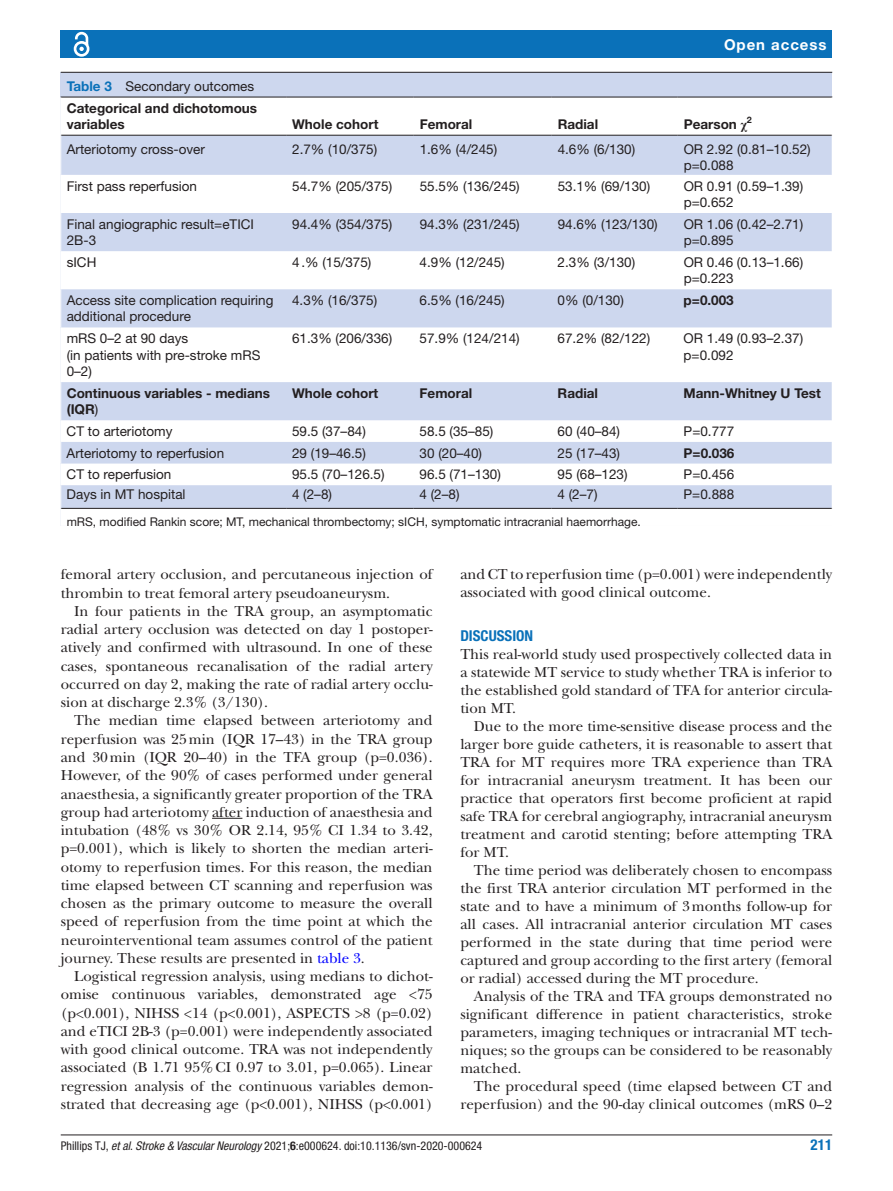
<style>
.page{position:relative;width:893px;height:1191px;background:#fff}
.page>*{position:absolute;margin:0;border:0;box-sizing:border-box;transform-origin:0 0}
.t1{font:15px/18.3px "New Baskerville";color:#231f20;text-align:justify}
.t2{font:700 condensed 15px "Helvetica Neue LT Std";color:#0a71b9}
.t3{font:700 15px "Helvetica Neue LT Std";letter-spacing:.065em;color:#fff}
.t4{font:13.5px/16.5px "Helvetica Neue LT Std";color:#231f20}
.t5{font:700 13.5px/22px "Helvetica Neue LT Std";color:#231f20}
.t6{font:12px "Helvetica Neue LT Std";color:#231f20}
.t7{font:condensed 12px "Helvetica Neue LT Std";color:#231f20}
.s1{color:#0a71b9}
.s2{font-weight:400}
.s3{font-family:"Times New Roman"}
.s4{color:#00f}
.s5{font-style:italic}
.s6{font-weight:700}
</style>
<div class="page">
<hr style="left:61px;top:1134px;width:771px;height:1px;background:#231f20">
<div style="left:61px;top:31px;width:771px;height:27px;background:#0a71b9"></div>
<svg style="left:73px;top:31px;width:17px;height:26px"></svg>
<hr style="left:212px;top:818px;width:30px;height:1px;background:#231f20">
<div style="left:61px;top:73px;width:771px;height:453px;background:#cdd7ee"></div>
<hr style="left:61px;top:72px;width:771px;height:1px;background:#231f20">
<svg style="left:61px;top:98px;width:771px;height:428px;fill:#fff"></svg>
<hr style="left:61px;top:97px;width:225px;height:1px;background:#231f20">
<hr style="left:61px;top:135px;width:225px;height:1px;background:#231f20">
<hr style="left:286px;top:97px;width:128px;height:1px;background:#231f20">
<hr style="left:286px;top:135px;width:128px;height:1px;background:#231f20">
<hr style="left:414px;top:97px;width:138px;height:1px;background:#231f20">
<hr style="left:414px;top:135px;width:138px;height:1px;background:#231f20">
<hr style="left:552px;top:97px;width:126px;height:1px;background:#231f20">
<hr style="left:552px;top:135px;width:126px;height:1px;background:#231f20">
<hr style="left:678px;top:97px;width:154px;height:1px;background:#231f20">
<hr style="left:678px;top:135px;width:154px;height:1px;background:#231f20">
<hr style="left:286px;top:508px;width:128px;height:1px;background:#231f20">
<hr style="left:414px;top:508px;width:138px;height:1px;background:#231f20">
<hr style="left:552px;top:508px;width:126px;height:1px;background:#231f20">
<hr style="left:61px;top:508px;width:225px;height:1px;background:#231f20">
<hr style="left:678px;top:508px;width:154px;height:1px;background:#231f20">
<svg style="left:60px;top:420px;width:1px;height:106px"></svg>
<hr style="left:67px;top:525px;width:765px;height:1px;background:#fff">
<p class="t3" style="left:724px;top:35px;width:104px">Open access</p>
<p class="t5" style="left:67px;top:75px;width:192px"><span class="s1">Table 3</span> <span class="s2">Secondary outcomes<br></span>Categorical and dichotomous</p>
<p class="t5" style="left:67px;top:113px;width:59px">variables</p>
<p class="t5" style="left:292px;top:113px;width:88px">Whole cohort</p>
<p class="t5" style="left:420px;top:113px;width:54px">Femoral</p>
<p class="t5" style="left:558px;top:113px;width:42px">Radial</p>
<p class="t5" style="left:684px;top:113px;width:70px">Pearson <span class="s3">χ</span><sup>2</sup></p>
<p class="t4" style="left:67px;top:141px;width:140px">Arteriotomy cross-over</p>
<p class="t4" style="left:292px;top:141px;width:87px">2.7% (10/375)</p>
<p class="t4" style="left:420px;top:141px;width:79px">1.6% (4/245)</p>
<p class="t4" style="left:558px;top:141px;width:79px">4.6% (6/130)</p>
<p class="t4" style="left:684px;top:141px;width:129px">OR 2.92 (0.81–10.52) p=0.088</p>
<p class="t4" style="left:67px;top:177px;width:132px">First pass reperfusion</p>
<p class="t4" style="left:292px;top:177px;width:102px">54.7% (205/375)</p>
<p class="t4" style="left:420px;top:177px;width:102px">55.5% (136/245)</p>
<p class="t4" style="left:558px;top:177px;width:94px">53.1% (69/130)</p>
<p class="t4" style="left:684px;top:177px;width:121px">OR 0.91 (0.59–1.39) p=0.652</p>
<p class="t4" style="left:67px;top:215px;width:189px">Final angiographic result=eTICI<br>2B-3</p>
<p class="t4" style="left:292px;top:215px;width:102px">94.4% (354/375)</p>
<p class="t4" style="left:420px;top:215px;width:102px">94.3% (231/245)</p>
<p class="t4" style="left:558px;top:215px;width:102px">94.6% (123/130)</p>
<p class="t4" style="left:684px;top:215px;width:121px">OR 1.06 (0.42–2.71) p=0.895</p>
<p class="t4" style="left:67px;top:253px;width:31px">sICH</p>
<p class="t4" style="left:292px;top:253px;width:81px">4.% (15/375)</p>
<p class="t4" style="left:420px;top:253px;width:87px">4.9% (12/245)</p>
<p class="t4" style="left:558px;top:253px;width:79px">2.3% (3/130)</p>
<p class="t4" style="left:684px;top:253px;width:121px">OR 0.46 (0.13–1.66) p=0.223</p>
<p class="t4" style="left:67px;top:292px;width:208px">Access site complication requiring additional procedure</p>
<p class="t4" style="left:292px;top:292px;width:87px">4.3% (16/375)</p>
<p class="t4" style="left:420px;top:292px;width:87px">6.5% (16/245)</p>
<p class="t4" style="left:558px;top:292px;width:68px">0% (0/130)</p>
<p class="t5" style="left:684px;top:289px;width:52px">p=0.003</p>
<p class="t4" style="left:67px;top:330px;width:195px">mRS 0–2 at 90 days<br>(in patients with pre-stroke mRS<br>0–2)</p>
<p class="t4" style="left:292px;top:330px;width:102px">61.3% (206/336)</p>
<p class="t4" style="left:420px;top:330px;width:102px">57.9% (124/214)</p>
<p class="t4" style="left:558px;top:330px;width:94px">67.2% (82/122)</p>
<p class="t4" style="left:684px;top:330px;width:121px">OR 1.49 (0.93–2.37) p=0.092</p>
<p class="t5" style="left:67px;top:384px;width:205px;line-height:16.5px">Continuous variables - medians (IQR<span class="s2">)</span></p>
<p class="t5" style="left:292px;top:381px;width:88px">Whole cohort</p>
<p class="t5" style="left:420px;top:381px;width:54px">Femoral</p>
<p class="t5" style="left:558px;top:381px;width:42px">Radial</p>
<p class="t5" style="left:684px;top:381px;width:139px">Mann-Whitney U Test</p>
<p class="t4" style="left:67px;top:423px;width:107px">CT to arteriotomy</p>
<p class="t4" style="left:292px;top:423px;width:75px">59.5 (37–84)</p>
<p class="t4" style="left:420px;top:423px;width:75px">58.5 (35–85)</p>
<p class="t4" style="left:558px;top:423px;width:64px">60 (40–84)</p>
<p class="t4" style="left:684px;top:423px;width:52px">P=0.777</p>
<p class="t4" style="left:67px;top:444px;width:159px">Arteriotomy to reperfusion</p>
<p class="t4" style="left:292px;top:444px;width:75px">29 (19–46.5)</p>
<p class="t4" style="left:420px;top:444px;width:64px">30 (20–40)</p>
<p class="t4" style="left:558px;top:444px;width:64px">25 (17–43)</p>
<p class="t5" style="left:684px;top:441px;width:52px">P=0.036</p>
<p class="t4" style="left:67px;top:466px;width:106px">CT to reperfusion</p>
<p class="t4" style="left:292px;top:466px;width:94px">95.5 (70–126.5)</p>
<p class="t4" style="left:420px;top:466px;width:83px">96.5 (71–130)</p>
<p class="t4" style="left:558px;top:466px;width:72px">95 (68–123)</p>
<p class="t4" style="left:684px;top:466px;width:52px">P=0.456</p>
<p class="t4" style="left:67px;top:486px;width:121px">Days in MT hospital</p>
<p class="t4" style="left:292px;top:486px;width:42px">4 (2–8)</p>
<p class="t4" style="left:420px;top:486px;width:42px">4 (2–8)</p>
<p class="t4" style="left:558px;top:486px;width:42px">4 (2–7)</p>
<p class="t4" style="left:684px;top:486px;width:52px">P=0.888</p>
<p class="t6" style="left:67px;top:514px;width:576px">mRS, modified Rankin score; MT, mechanical thrombectomy; sICH, symptomatic intracranial haemorrhage.</p>
<p class="t1" style="left:61px;top:565px;width:373px">femoral artery occlusion, and percutaneous injection of thrombin to treat femoral artery pseudoaneurysm.</p>
<p class="t1" style="left:61px;top:602px;width:373px;text-indent:14px">In four patients in the TRA group, an asymptomatic radial artery occlusion was detected on day 1 postoper&shy;atively and confirmed with ultrasound. In one of these cases, spontaneous recanalisation of the radial artery occurred on day 2, making the rate of radial artery occlu&shy;sion at discharge 2.3% (3/130).</p>
<p class="t1" style="left:61px;top:711px;width:373px;text-indent:14px">The median time elapsed between arteriotomy and reperfusion was 25min (IQR 17–43) in the TRA group and 30min (IQR 20–40) in the TFA group (p=0.036).<br>However, of the 90% of cases performed under general anaesthesia, a significantly greater proportion of the TRA group had arteriotomy after induction of anaesthesia and intubation (48% vs 30% OR 2.14, 95% CI 1.34 to 3.42, p=0.001), which is likely to shorten the median arteri&shy;otomy to reperfusion times. For this reason, the median time elapsed between CT scanning and reperfusion was chosen as the primary outcome to measure the overall speed of reperfusion from the time point at which the neurointerventional team assumes control of the patient journey. These results are presented in <span class="s4">table 3</span>.</p>
<p class="t1" style="left:61px;top:967px;width:373px;text-indent:14px">Logistical regression analysis, using medians to dichot&shy;omise continuous variables, demonstrated age &lt;75 (p&lt;0.001), NIHSS &lt;14 (p&lt;0.001), ASPECTS &gt;8 (p=0.02) and eTICI 2B-3 (p=0.001) were independently associated with good clinical outcome. TRA was not independently associated (B 1.71 95%CI 0.97 to 3.01, p=0.065). Linear regression analysis of the continuous variables demon&shy;strated that decreasing age (p&lt;0.001), NIHSS (p&lt;0.001)</p>
<p class="t1" style="left:460px;top:565px;width:373px">and CT to reperfusion time (p=0.001) were independently associated with good clinical outcome.</p>
<p class="t2" style="left:460px;top:627px;width:74px">DISCUSSION</p>
<p class="t1" style="left:460px;top:645px;width:373px">This real-world study used prospectively collected data in a statewide MT service to study whether TRA is inferior to the established gold standard of TFA for anterior circula&shy;tion MT.</p>
<p class="t1" style="left:460px;top:717px;width:373px;text-indent:13px">Due to the more time-sensitive disease process and the larger bore guide catheters, it is reasonable to assert that TRA for MT requires more TRA experience than TRA for intracranial aneurysm treatment. It has been our practice that operators first become proficient at rapid safe TRA for cerebral angiography, intracranial aneurysm treatment and carotid stenting; before attempting TRA for MT.</p>
<p class="t1" style="left:460px;top:861px;width:373px;text-indent:14px">The time period was deliberately chosen to encompass the first TRA anterior circulation MT performed in the state and to have a minimum of 3months follow-up for all cases. All intracranial anterior circulation MT cases performed in the state during that time period were captured and group according to the first artery (femoral or radial) accessed during the MT procedure.</p>
<p class="t1" style="left:460px;top:987px;width:373px;text-indent:14px">Analysis of the TRA and TFA groups demonstrated no significant difference in patient characteristics, stroke parameters, imaging techniques or intracranial MT tech&shy;niques; so the groups can be considered to be reasonably matched.</p>
<p class="t1" style="left:460px;top:1077px;width:373px;text-align:right">The procedural speed (time elapsed between CT and reperfusion) and the 90-day clinical outcomes (mRS 0–2</p>
<p class="t7" style="left:61px;top:1138px;width:423px">Phillips TJ, <span class="s5">et al</span>. <span class="s5">Stroke &amp; Vascular Neurology</span> 2021;<span class="s6">6</span>:e000624. doi:10.1136/svn-2020-000624</p>
<p class="t2" style="left:811px;top:1135px;width:23px">211</p>
</div>
